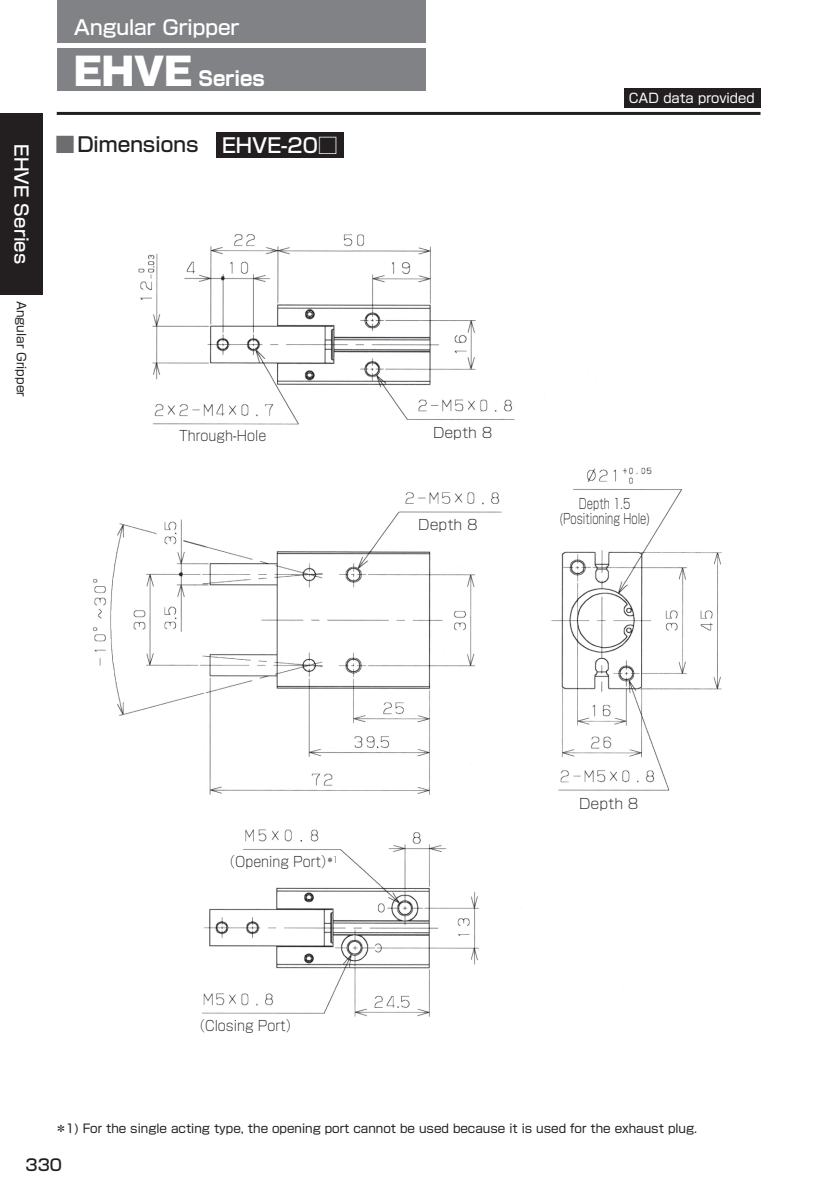
<style>
.page{position:relative;width:840px;height:1191px;background:#fff}
.page>*{position:absolute;margin:0;border:0;box-sizing:border-box;transform-origin:0 0}
.t1{font:500 20px "Shin Go Pro";color:#231f20}
.t2{font:500 20px "Shin Go Pro";color:#fff}
.t3{font:700 20px "Shin Go Pro";color:#fff;scale:.9 1}
.t4{font:500 18px "Shin Go Pro";color:#fff}
.t5{font:500 16px "Shin Go Pro";color:#231f20}
.t6{font:14px "Shin Go Pro Ex Light 90 msp RKSJ H";color:#231f20;scale:.9 1}
.t7{font:14px/15.6px "Shin Go Pro Ex Light 90 msp RKSJ H";color:#231f20;text-align:center;scale:.7 1}
.t8{font:14px "Shin Go Pro Ex Light 90 msp RKSJ H";color:#231f20}
.t9{font:13px "Shin Go Pro";color:#fff}
.t10{font:12px "Shin Go Pro";color:#231f20}
.s1{font-family:"Gothic MB101 Pro";font-weight:900;font-size:37px}
.s2{color:#6c6d70}
.s3{color:#fff}
</style>
<div class="page">
<div style="left:216px;top:132px;width:127px;height:25px;background:#231f20"></div>
<hr style="left:57px;top:112px;width:703px;height:3px;background:#231f20">
<div style="left:624px;top:88px;width:136px;height:20px;background:#231f20"></div>
<img style="left:92px;top:234px;width:630px;height:783px">
<div style="left:430px;top:424px;width:77px;height:19px;background:#fff"></div>
<div style="left:416px;top:517px;width:77px;height:18px;background:#fff"></div>
<div style="left:576px;top:796px;width:77px;height:18px;background:#fff"></div>
<svg style="left:557px;top:495px;width:109px;height:36px"></svg>
<div style="left:227px;top:852px;width:112px;height:21px;background:#fff"></div>
<div style="left:177px;top:428px;width:77px;height:18px;background:#fff"></div>
<div style="left:57px;top:0;width:368px;height:43px;background:#808285"></div>
<div style="left:57px;top:48px;width:368px;height:43px;background:#808285"></div>
<div style="left:0;top:113px;width:43px;height:182px;background:#231f20"></div>
<h2 class="t4" style="left:36px;top:144px;width:121px;rotate:90deg">EHVE Series</h2>
<p class="t10" style="left:31px;top:300px;width:97px;rotate:90deg">Angular Gripper</p>
<h1 class="t2" style="left:74px;top:11px;width:167px">Angular Gripper</h1>
<h1 class="t3" style="left:74px;top:62px;width:214px"><span class="s1">EHVE</span> Series</h1>
<h1 class="t1" style="left:55px;top:128px;width:284px"><span class="s2">■</span>Dimensions <span class="s3">EHVE-20□</span></h1>
<p class="t6" style="left:179px;top:424px;width:98px">Through-Hole</p>
<p class="t9" style="left:628px;top:87px;width:127px">CAD data provided</p>
<p class="t8" style="left:433px;top:421px;width:61px">Depth 8</p>
<p class="t8" style="left:418px;top:513px;width:61px">Depth 8</p>
<p class="t7" style="left:559px;top:494px;width:131px">Depth 1.5 (Positioning Hole)</p>
<p class="t6" style="left:222px;top:850px;width:130px">（Opening Port）<sup>＊1</sup></p>
<p class="t6" style="left:192px;top:1014px;width:119px">（Closing Port）</p>
<p class="t8" style="left:579px;top:792px;width:61px">Depth 8</p>
<p class="t10" style="left:55px;top:1119px;width:643px">＊1) For the single acting type, the opening port cannot be used because it is used for the exhaust plug.</p>
<h3 class="t5" style="left:26px;top:1151px;width:38px">330</h3>
</div>
